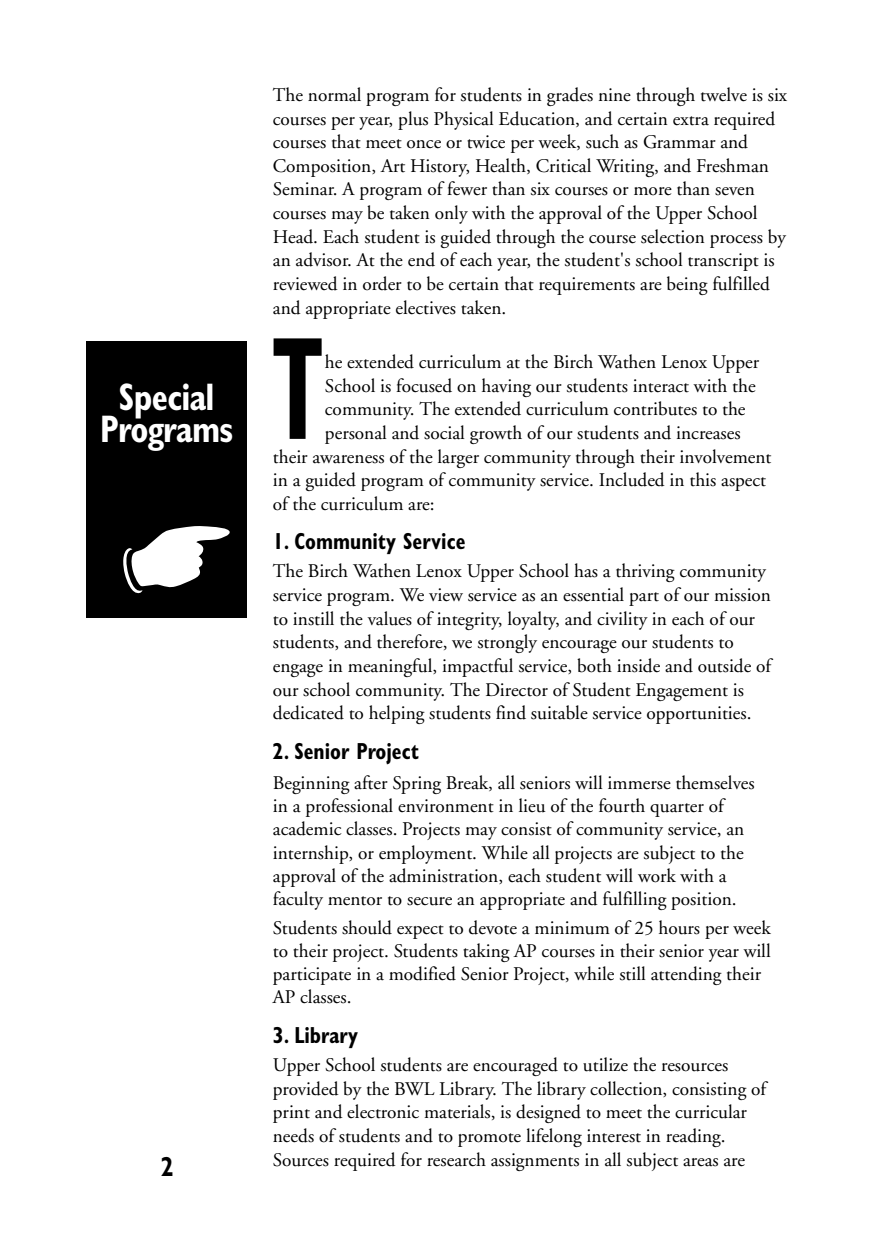
<style>
.page{position:relative;width:882px;height:1260px;background:#fff}
.page>*{position:absolute;margin:0;border:0;box-sizing:border-box;transform-origin:0 0}
.t1{font:700 condensed 147px "Gill Sans";color:#000;scale:.7 1}
.t2{font:700 condensed 38.5px/31.5px "Gill Sans";letter-spacing:-.02em;color:#fff;text-align:center;scale:.9 1}
.t3{font:700 condensed 27.65px "Gill Sans";color:#000;scale:.9 1}
.t4{font:700 condensed 23.28px "Gill Sans";color:#000;scale:.9 1}
.t5{font:19.25px/23.6px "Adobe Garamond";color:#000}
</style>
<div class="page">
<div style="left:86px;top:341px;width:161px;height:276px;background:#000"></div>
<h2 class="t2" style="left:100px;top:385px;width:149px">Special<br>Programs</h2>
<h3 class="t3" style="left:161px;top:1156px;width:16px">2</h3>
<p class="t5" style="left:273px;top:85px;width:516px">The normal program for students in grades nine through twelve is six courses per year, plus Physical Education, and certain extra required courses that meet once or twice per week, such as Grammar and Composition, Art History, Health, Critical Writing, and Freshman Seminar. A program of fewer than six courses or more than seven courses may be taken only with the approval of the Upper School Head. Each student is guided through the course selection process by an advisor. At the end of each year, the student's school transcript is reviewed in order to be certain that requirements are being fulfilled and appropriate electives taken.</p>
<h1 class="t1" style="left:272px;top:334px;width:75px">T</h1>
<p class="t5" style="left:325px;top:352px;width:436px">he extended curriculum at the Birch Wathen Lenox Upper</p>
<p class="t5" style="left:325px;top:375px;width:432px">School is focused on having our students interact with the</p>
<p class="t5" style="left:325px;top:399px;width:422px">community. The extended curriculum contributes to the</p>
<p class="t5" style="left:325px;top:423px;width:417px">personal and social growth of our students and increases</p>
<p class="t5" style="left:273px;top:446px;width:500px">their awareness of the larger community through their involvement</p>
<p class="t5" style="left:273px;top:470px;width:495px">in a guided program of community service. Included in this aspect</p>
<p class="t5" style="left:273px;top:494px;width:163px">of the curriculum are:</p>
<p class="t4" style="left:273px;top:533px;width:216px">1. Community Service</p>
<p class="t5" style="left:273px;top:561px;width:500px">The Birch Wathen Lenox Upper School has a thriving community service program. We view service as an essential part of our mission to instill the values of integrity, loyalty, and civility in each of our students, and therefore, we strongly encourage our students to engage in meaningful, impactful service, both inside and outside of our school community. The Director of Student Engagement is dedicated to helping students find suitable service opportunities.</p>
<p class="t4" style="left:273px;top:742px;width:164px">2. Senior Project</p>
<p class="t5" style="left:273px;top:773px;width:483px;line-height:23.1px">Beginning after Spring Break, all seniors will immerse themselves in a professional environment in lieu of the fourth quarter of academic classes. Projects may consist of community service, an internship, or employment. While all projects are subject to the approval of the administration, each student will work with a faculty mentor to secure an appropriate and fulfilling position.</p>
<p class="t5" style="left:273px;top:918px;width:499px;line-height:23.1px">Students should expect to devote a minimum of 25 hours per week to their project. Students taking AP courses in their senior year will participate in a modified Senior Project, while still attending their AP classes.</p>
<p class="t4" style="left:273px;top:1027px;width:96px">3. Library</p>
<p class="t5" style="left:273px;top:1055px;width:495px">Upper School students are encouraged to utilize the resources provided by the BWL Library. The library collection, consisting of print and electronic materials, is designed to meet the curricular needs of students and to promote lifelong interest in reading.<br>Sources required for research assignments in all subject areas are</p>
</div>
